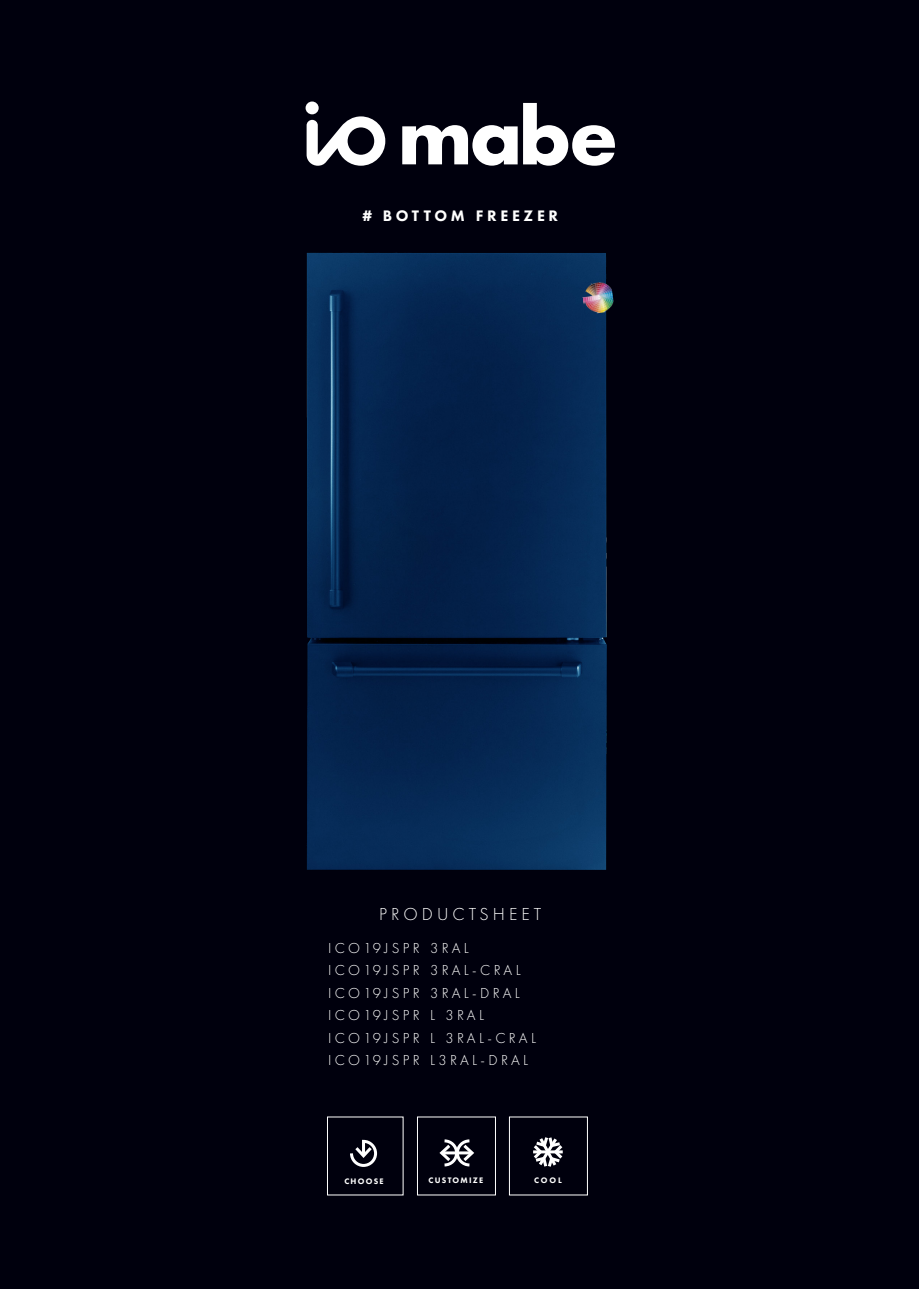
<style>
.page{position:relative;width:919px;height:1289px;background:#fff}
.page>*{position:absolute;margin:0;border:0;box-sizing:border-box;transform-origin:0 0}
.t1{font:300 18px "Futura PT";letter-spacing:.225em;color:#fff}
.t2{font:800 15.75px "Futura PT";letter-spacing:.235em;color:#fff}
.t3{font:300 15px/22.5px "Futura PT";letter-spacing:.225em;color:#fff}
.t4{font:800 8.25px "Futura PT";letter-spacing:.15em;color:#fff}
</style>
<div class="page">
<div style="left:0;top:0;width:918px;height:1288px;background:#00000d"></div>
<svg style="left:350px;top:1139px;width:28px;height:28px"></svg>
<div style="left:417px;top:1116px;width:79px;height:79px;border:1px solid #fff"></div>
<svg style="left:439px;top:1139px;width:36px;height:28px"></svg>
<svg style="left:533px;top:1137px;width:30px;height:30px"></svg>
<img style="left:306px;top:252px;width:301px;height:618px">
<svg style="left:305px;top:101px;width:310px;height:65px"></svg>
<img style="left:580px;top:281px;width:34px;height:34px">
<p class="t2" style="left:362px;top:206px;width:197px"># BOTTOM FREEZER</p>
<p class="t1" style="left:379px;top:903px;width:164px">PRODUCTSHEET</p>
<p class="t3" style="left:328px;top:936px;width:209px">ICO19JSPR 3RAL<br>ICO19JSPR 3RAL-CRAL<br>ICO19JSPR 3RAL-DRAL<br>ICO19JSPR L 3RAL<br>ICO19JSPR L 3RAL-CRAL<br>ICO19JSPR L3RAL-DRAL</p>
<p class="t4" style="left:344px;top:1175px;width:41px">CHOOSE</p>
<p class="t4" style="left:428px;top:1175px;width:56px">CUSTOMIZE</p>
<p class="t4" style="left:534px;top:1175px;width:29px">COOL</p>
</div>
